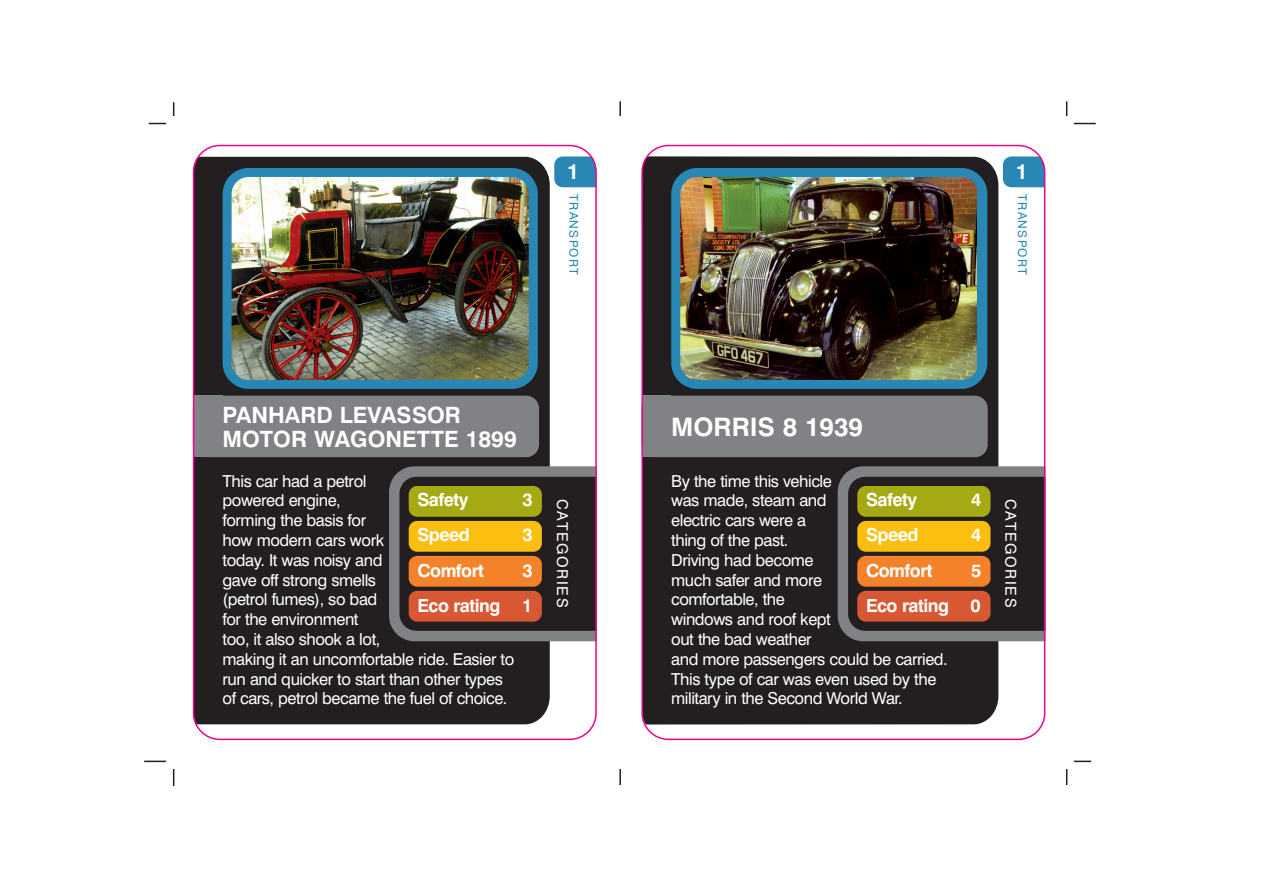
<style>
.page{position:relative;width:1263px;height:893px;background:#fff}
.page>*{position:absolute;margin:0;border:0;box-sizing:border-box;transform-origin:0 0}
.t1{font:700 25.5px "Swiss 721 BT";color:#fff}
.t2{font:700 22.5px/24px "Swiss 721 BT";color:#fff}
.t3{font:700 21px "Swiss 721 BT";color:#fff}
.t4{font:700 18px/35.5px "Swiss 721 BT";letter-spacing:-.03em;color:#fff;text-align:right}
.t5{font:16.5px/19.8px "Swiss 721 BT";letter-spacing:-.025em;color:#fff}
.t6{font:15px "Swiss 721 BT";letter-spacing:.11em;color:#fff}
.t7{font:12px "Swiss 721 BT";letter-spacing:.11em;color:#2887b4}
</style>
<div class="page">
<hr style="left:149px;top:123px;width:947px;height:1px;background:#231f20">
<hr style="left:144px;top:761px;width:947px;height:1px;background:#231f20">
<hr style="left:173px;top:102px;width:1px;height:684px;background:#231f20">
<hr style="left:1066px;top:101px;width:1px;height:684px;background:#231f20">
<hr style="left:619px;top:101px;width:2px;height:684px;background:#231f20">
<div style="left:166px;top:116px;width:908px;height:652px;background:#fff"></div>
<svg style="left:193px;top:145px;width:404px;height:595px;background:#675e58"></svg>
<svg style="left:1045px;top:167px;width:1px;height:20px"></svg>
<img style="left:641px;top:145px;width:404px;height:595px">
<p class="t3" style="left:567px;top:163px;width:13px">1</p>
<p class="t7" style="left:578px;top:194px;width:83px;rotate:90deg">TRANSPORT</p>
<h2 class="t2" style="left:223px;top:405px;width:296px">PANHARD LEVASSOR<br>MOTOR WAGONETTE 1899</h2>
<p class="t5" style="left:223px;top:472px;width:293px">This car had a petrol<br>powered engine,<br>forming the basis for<br>how modern cars work<br>today. It was noisy and<br>gave off strong smells<br>(petrol fumes), so bad<br>for the environment<br>too, it also shook a lot,<br>making it an uncomfortable ride. Easier to run and quicker to start than other types of cars, petrol became the fuel of choice.</p>
<p class="t4" style="left:417px;top:483px;width:53px">Safety</p>
<p class="t4" style="left:522px;top:483px;width:12px">3</p>
<p class="t4" style="left:417px;top:519px;width:54px">Speed</p>
<p class="t4" style="left:522px;top:519px;width:12px">3</p>
<p class="t4" style="left:417px;top:554px;width:68px">Comfort</p>
<p class="t4" style="left:417px;top:554px;width:117px">3<br>Eco rating 1</p>
<p class="t6" style="left:568px;top:498px;width:110px;rotate:90deg">CATEGORIES</p>
<p class="t3" style="left:1016px;top:163px;width:13px">1</p>
<p class="t7" style="left:1027px;top:194px;width:83px;rotate:90deg">TRANSPORT</p>
<h1 class="t1" style="left:671px;top:417px;width:193px">MORRIS 8 1939</h1>
<p class="t5" style="left:671px;top:472px;width:278px">By the time this vehicle<br>was made, steam and<br>electric cars were a<br>thing of the past.<br>Driving had become<br>much safer and more<br>comfortable, the<br>windows and roof kept<br>out the bad weather<br>and more passengers could be carried.<br>This type of car was even used by the military in the Second World War.</p>
<p class="t4" style="left:866px;top:483px;width:53px">Safety</p>
<p class="t4" style="left:971px;top:483px;width:12px">4</p>
<p class="t4" style="left:866px;top:519px;width:54px">Speed</p>
<p class="t4" style="left:971px;top:519px;width:12px">4</p>
<p class="t4" style="left:866px;top:554px;width:68px">Comfort</p>
<p class="t4" style="left:866px;top:554px;width:117px">5<br>Eco rating 0</p>
<p class="t6" style="left:1017px;top:498px;width:110px;rotate:90deg">CATEGORIES</p>
</div>
